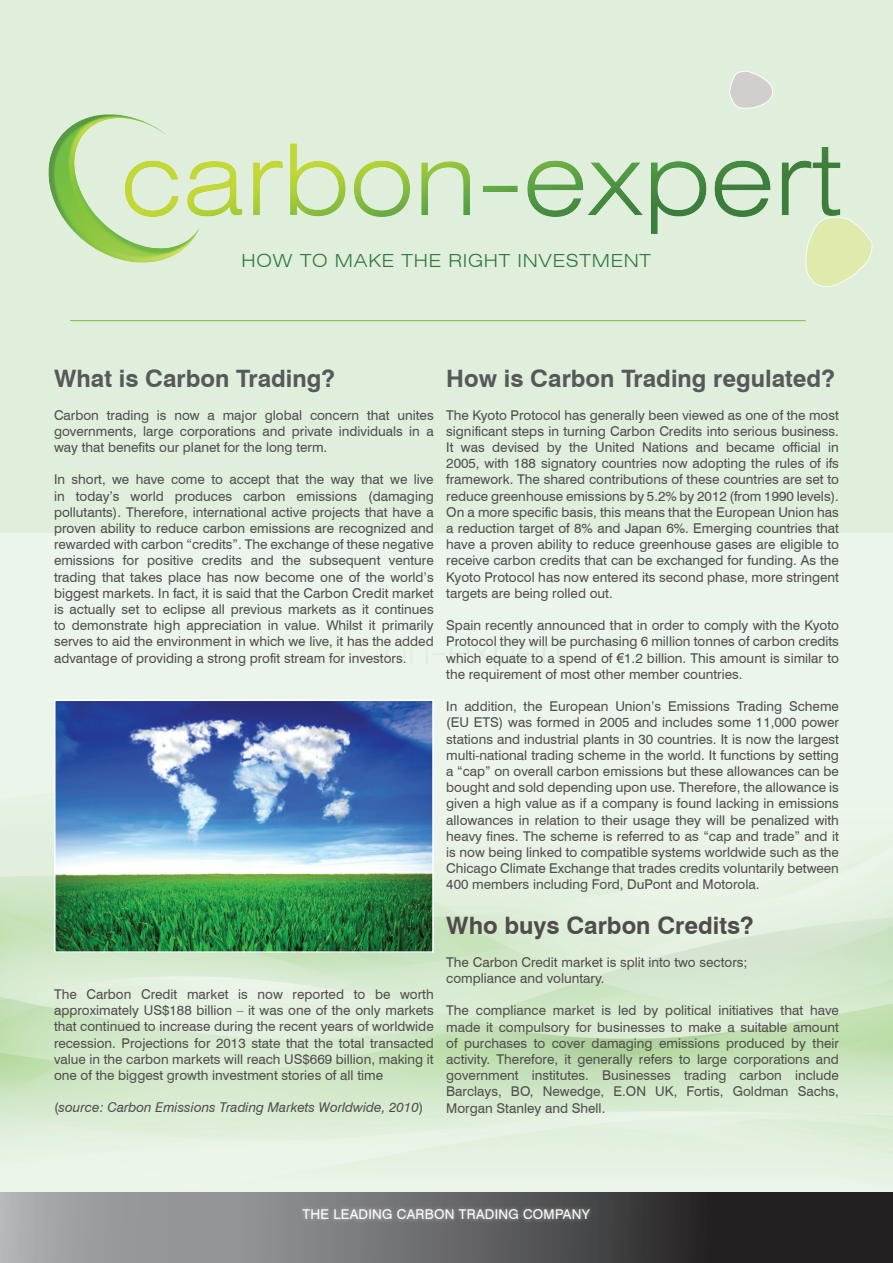
<style>
.page{position:relative;width:893px;height:1263px;background:#dfefdc}
.page>*{position:absolute;margin:0;border:0;box-sizing:border-box;transform-origin:0 0}
.t1{font:700 24px "Swiss 721 BT";color:#57585a}
.t2{font:700 24px "Swiss 721 BT";color:#504c4c}
.t3{font:300 expanded 18px "Swiss 721 BT";letter-spacing:.04em;color:#2e7639}
.t4{font:13.5px/16.2px "Swiss 721 BT";color:#504c4c;text-align:justify}
.t5{font:italic 13.5px "Swiss 721 BT";color:#504c4c}
.t6{font:13.5px "Swiss 721 BT";letter-spacing:.02em;color:#fff}
.s1{font-style:normal}
.s2{font-family:"Arial"}
</style>
<div class="page">
<img style="left:0;top:533px;width:893px;height:659px">
<svg style="left:0;top:1192px;width:893px;height:71px;background:#636265"></svg>
<div style="left:298px;top:1205px;width:296px;height:19px;background:#fff;opacity:.55"></div>
<svg style="left:808px;top:233px;width:65px;height:54px"></svg>
<img style="left:48px;top:114px;width:817px;height:161px">
<svg style="left:729px;top:71px;width:44px;height:38px"></svg>
<img style="left:268px;top:624px;width:304px;height:61px">
<img style="left:47px;top:836px;width:7px;height:61px">
<img style="left:57px;top:702px;width:374px;height:248px">
<div style="left:54px;top:699px;width:380px;height:254px;border:2px solid #fff"></div>
<hr style="left:70px;top:320px;width:736px;height:1px;background:#74bf43">
<h2 class="t3" style="left:241px;top:250px;width:411px">HOW TO MAKE THE RIGHT INVESTMENT</h2>
<h1 class="t1" style="left:54px;top:364px;width:282px">What is Carbon Trading?</h1>
<p class="t4" style="left:54px;top:407px;width:381px">Carbon trading is now a major global concern that unites governments, large corporations and private individuals in a way that benefits our planet for the long term.</p>
<p class="t4" style="left:54px;top:471px;width:381px">In short, we have come to accept that the way that we live in today’s world produces carbon emissions (damaging pollutants). Therefore, international active projects that have a proven ability to reduce carbon emissions are recognized and rewarded with carbon “credits”. The exchange of these negative emissions for positive credits and the subsequent venture trading that takes place has now become one of the world’s biggest markets. In fact, it is said that the Carbon Credit market is actually set to eclipse all previous markets as it continues to demonstrate high appreciation in value. Whilst it primarily serves to aid the environment in which we live, it has the added advantage of providing a strong profit stream for investors.</p>
<p class="t4" style="left:54px;top:986px;width:381px">The Carbon Credit market is now reported to be worth approximately US$188 billion – it was one of the only markets that continued to increase during the recent years of worldwide recession. Projections for 2013 state that the total transacted value in the carbon markets will reach US$669 billion, making it one of the biggest growth investment stories of all time</p>
<p class="t5" style="left:54px;top:1099px;width:371px"><span class="s1">(</span>source: Carbon Emissions Trading Markets Worldwide, 2010<span class="s1">)</span></p>
<h1 class="t1" style="left:446px;top:364px;width:390px">How is Carbon Trading regulated?</h1>
<p class="t4" style="left:446px;top:407px;width:394px">The Kyoto Protocol has generally been viewed as one of the most significant steps in turning Carbon Credits into serious business.<br>It was devised by the United Nations and became official in 2005, with 188 signatory countries now adopting the rules of ifs framework. The shared contributions of these countries are set to reduce greenhouse emissions by 5.2% by 2012 (from 1990 levels).<br>On a more specific basis, this means that the European Union has a reduction target of 8% and Japan 6%. Emerging countries that have a proven ability to reduce greenhouse gases are eligible to receive carbon credits that can be exchanged for funding. As the Kyoto Protocol has now entered its second phase, more stringent targets are being rolled out.</p>
<p class="t4" style="left:446px;top:617px;width:394px">Spain recently announced that in order to comply with the Kyoto Protocol they will be purchasing 6 million tonnes of carbon credits which equate to a spend of <span class="s2">€</span>1.2 billion. This amount is similar to the requirement of most other member countries.</p>
<p class="t4" style="left:446px;top:698px;width:394px">In addition, the European Union’s Emissions Trading Scheme (EU ETS) was formed in 2005 and includes some 11,000 power stations and industrial plants in 30 countries. It is now the largest multi-national trading scheme in the world. It functions by setting a “cap” on overall carbon emissions but these allowances can be bought and sold depending upon use. Therefore, the allowance is given a high value as if a company is found lacking in emissions allowances in relation to their usage they will be penalized with heavy fines. The scheme is referred to as “cap and trade” and it is now being linked to compatible systems worldwide such as the Chicago Climate Exchange that trades credits voluntarily between 400 members including Ford, DuPont and Motorola.</p>
<h1 class="t2" style="left:446px;top:911px;width:309px">Who buys Carbon Credits?</h1>
<p class="t4" style="left:446px;top:954px;width:303px">The Carbon Credit market is split into two sectors; compliance and voluntary.</p>
<p class="t4" style="left:446px;top:1002px;width:394px">The compliance market is led by political initiatives that have made it compulsory for businesses to make a suitable amount of purchases to cover damaging emissions produced by their activity. Therefore, it generally refers to large corporations and government institutes. Businesses trading carbon include Barclays, BO, Newedge, E.ON UK, Fortis, Goldman Sachs, Morgan Stanley and Shell.</p>
<p class="t6" style="left:302px;top:1206px;width:289px">THE LEADING CARBON TRADING COMPANY</p>
</div>
